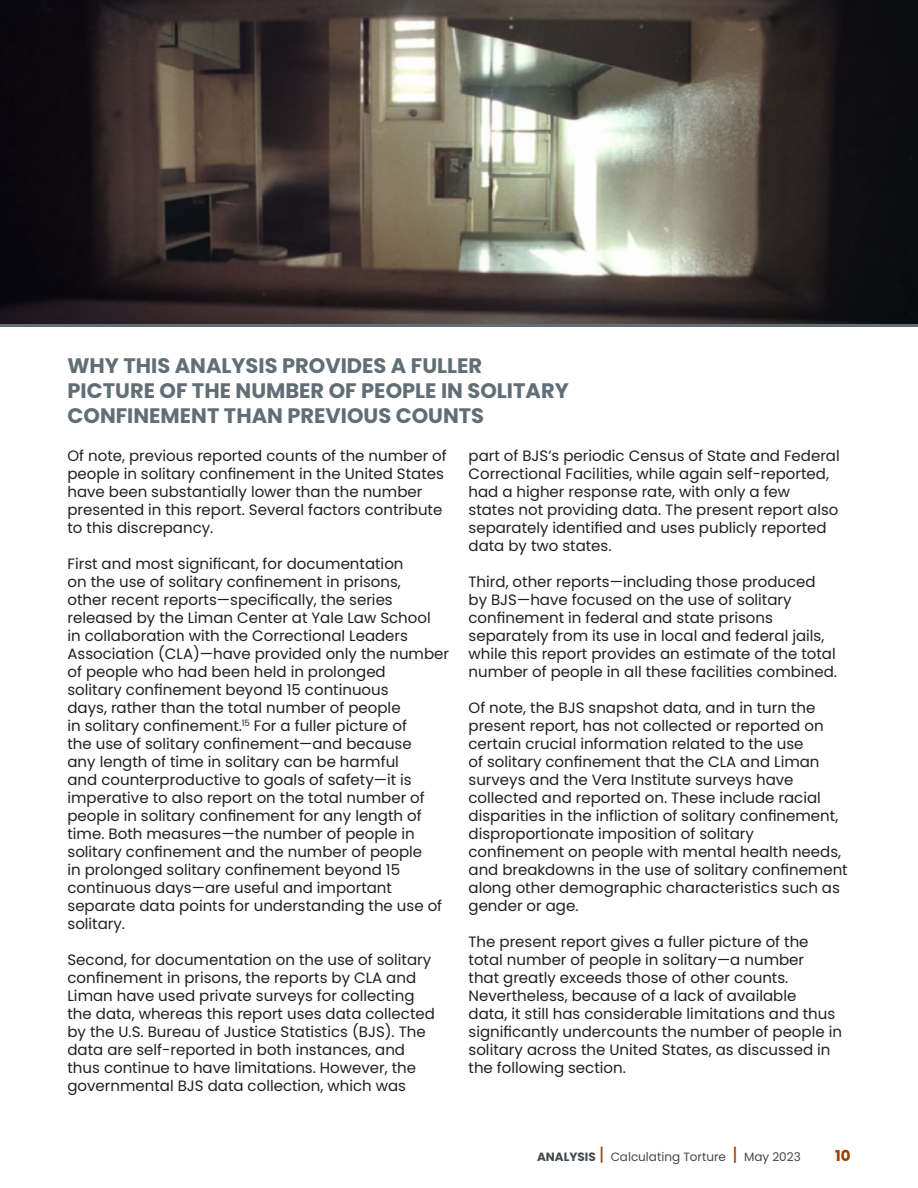
<style>
.page{position:relative;width:918px;height:1188px;background:#fff}
.page>*{position:absolute;margin:0;border:0;box-sizing:border-box;transform-origin:0 0}
.t1{font:700 21px/25.2px "Poppins";color:#616e75}
.t2{font:15px/18px "Poppins";color:#231f20}
.t3{font:700 15px "Poppins";color:#964000}
.t4{font:12px "Poppins";color:#45484d}
.s1{font-weight:700}
.s2{font-size:18px;color:#964000}
</style>
<div class="page">
<img style="left:0;top:0;width:918px;height:324px">
<hr style="left:0;top:324px;width:918px;height:3px;background:#616e75">
<h1 class="t1" style="left:68px;top:353px;width:503px">WHY THIS ANALYSIS PROVIDES A FULLER<br>PICTURE OF THE NUMBER OF PEOPLE IN SOLITARY<br>CONFINEMENT THAN PREVIOUS COUNTS</h1>
<p class="t2" style="left:68px;top:447px;width:381px">Of note, previous reported counts of the number of people in solitary confinement in the United States have been substantially lower than the number presented in this report. Several factors contribute to this discrepancy.</p>
<p class="t2" style="left:68px;top:555px;width:383px">First and most significant, for documentation<br>on the use of solitary confinement in prisons,<br>other recent reports—specifically, the series released by the Liman Center at Yale Law School<br>in collaboration with the Correctional Leaders Association (CLA)—have provided only the number of people who had been held in prolonged<br>solitary confinement beyond 15 continuous<br>days, rather than the total number of people<br>in solitary confinement.<sup>15</sup> For a fuller picture of<br>the use of solitary confinement—and because<br>any length of time in solitary can be harmful<br>and counterproductive to goals of safety—it is imperative to also report on the total number of people in solitary confinement for any length of time. Both measures—the number of people in solitary confinement and the number of people<br>in prolonged solitary confinement beyond 15 continuous days—are useful and important separate data points for understanding the use of solitary.</p>
<p class="t2" style="left:68px;top:951px;width:369px">Second, for documentation on the use of solitary confinement in prisons, the reports by CLA and Liman have used private surveys for collecting the data, whereas this report uses data collected by the U.S. Bureau of Justice Statistics (BJS). The data are self-reported in both instances, and thus continue to have limitations. However, the governmental BJS data collection, which was</p>
<p class="t2" style="left:469px;top:447px;width:373px">part of BJS’s periodic Census of State and Federal Correctional Facilities, while again self-reported, had a higher response rate, with only a few states not providing data. The present report also separately identified and uses publicly reported data by two states.</p>
<p class="t2" style="left:469px;top:573px;width:370px">Third, other reports—including those produced by BJS—have focused on the use of solitary confinement in federal and state prisons separately from its use in local and federal jails, while this report provides an estimate of the total number of people in all these facilities combined.</p>
<p class="t2" style="left:469px;top:699px;width:381px">Of note, the BJS snapshot data, and in turn the present report, has not collected or reported on certain crucial information related to the use<br>of solitary confinement that the CLA and Liman surveys and the Vera Institute surveys have collected and reported on. These include racial disparities in the infliction of solitary confinement, disproportionate imposition of solitary confinement on people with mental health needs, and breakdowns in the use of solitary confinement along other demographic characteristics such as gender or age.</p>
<p class="t2" style="left:469px;top:933px;width:375px">The present report gives a fuller picture of the total number of people in solitary—a number<br>that greatly exceeds those of other counts.<br>Nevertheless, because of a lack of available<br>data, it still has considerable limitations and thus significantly undercounts the number of people in solitary across the United States, as discussed in the following section.</p>
<p class="t4" style="left:537px;top:1150px;width:265px"><span class="s1">ANALYSIS</span> <span class="s2">|</span> Calculating Torture <span class="s2">|</span> May 2023</p>
<p class="t3" style="left:835px;top:1147px;width:17px">10</p>
</div>
